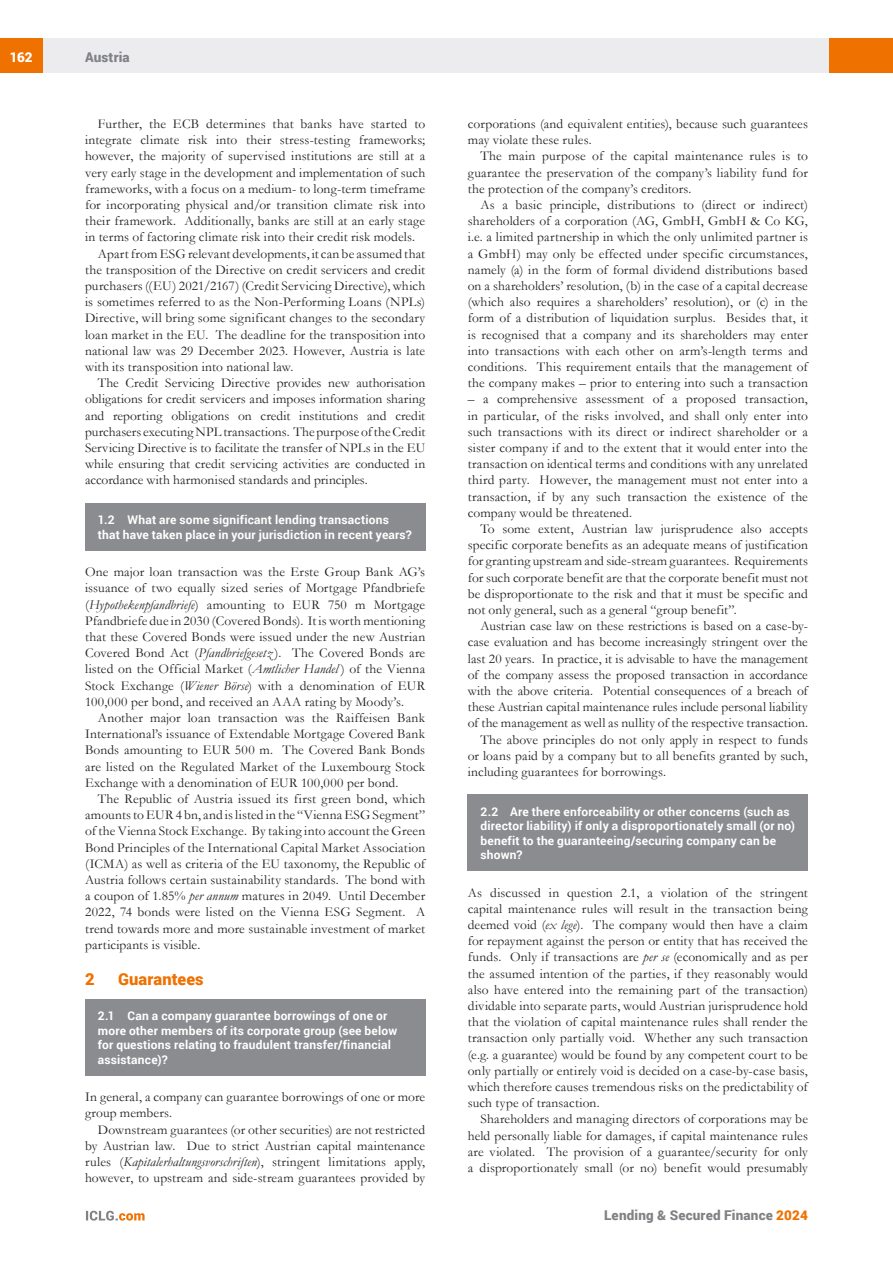
<style>
.page{position:relative;width:893px;height:1263px;background:#fff}
.page>*{position:absolute;margin:0;border:0;box-sizing:border-box;transform-origin:0 0}
.t1{font:900 16.5px "Roboto";letter-spacing:.005em;color:#ef7100}
.t2{font:13.5px/16.2px "Garamond";letter-spacing:.005em;color:#231f20;text-align:justify}
.t3{font:900 13.5px "Roboto";letter-spacing:.015em;color:#808285}
.t4{font:900 13.5px "Roboto";color:#fff}
.t5{font:700 12px/14.4px "Roboto";letter-spacing:.015em;color:#fff}
.s1{font-style:italic}
.s2{color:#ef7100}
</style>
<div class="page">
<div style="left:43px;top:38px;width:786px;height:34px;background:#ececee"></div>
<div style="left:0;top:38px;width:43px;height:34px;background:#ef7100"></div>
<div style="left:829px;top:38px;width:64px;height:34px;background:#ef7100"></div>
<svg style="left:86px;top:1211px;width:59px;height:9px"></svg>
<div style="left:468px;top:795px;width:340px;height:76px;background:#8a8c8f"></div>
<div style="left:85px;top:503px;width:340px;height:47px;background:#8a8c8f"></div>
<div style="left:85px;top:999px;width:340px;height:76px;background:#8a8c8f"></div>
<p class="t4" style="left:10px;top:48px;width:24px">162</p>
<p class="t3" style="left:85px;top:48px;width:46px">Austria</p>
<p class="t2" style="left:98px;top:115px;width:329px">Further, the ECB determines that banks have started to</p>
<p class="t2" style="left:85px;top:131px;width:342px">integrate climate risk into their stress-testing frameworks;</p>
<p class="t2" style="left:85px;top:148px;width:342px">however, the majority of supervised institutions are still at a</p>
<p class="t2" style="left:85px;top:164px;width:342px">very early stage in the development and implementation of such</p>
<p class="t2" style="left:85px;top:180px;width:342px">frameworks, with a focus on a medium- to long-term timeframe</p>
<p class="t2" style="left:85px;top:196px;width:342px">for incorporating physical and/or transition climate risk into</p>
<p class="t2" style="left:85px;top:212px;width:342px">their framework. Additionally, banks are still at an early stage</p>
<p class="t2" style="left:85px;top:229px;width:332px">in terms of factoring climate risk into their credit risk models.</p>
<p class="t2" style="left:98px;top:245px;width:329px">Apart from ESG relevant developments, it can be assumed that</p>
<p class="t2" style="left:85px;top:261px;width:342px">the transposition of the Directive on credit servicers and credit</p>
<p class="t2" style="left:85px;top:277px;width:342px">purchasers ((EU) 2021/2167) (Credit Servicing Directive), which</p>
<p class="t2" style="left:85px;top:293px;width:342px">is sometimes referred to as the Non-Performing Loans (NPLs)</p>
<p class="t2" style="left:85px;top:310px;width:342px">Directive, will bring some significant changes to the secondary</p>
<p class="t2" style="left:85px;top:326px;width:342px">loan market in the EU. The deadline for the transposition into</p>
<p class="t2" style="left:85px;top:342px;width:342px">national law was 29 December 2023. However, Austria is late</p>
<p class="t2" style="left:85px;top:358px;width:210px">with its transposition into national law.</p>
<p class="t2" style="left:98px;top:374px;width:329px">The Credit Servicing Directive provides new authorisation</p>
<p class="t2" style="left:85px;top:391px;width:342px">obligations for credit servicers and imposes information sharing</p>
<p class="t2" style="left:85px;top:407px;width:342px">and reporting obligations on credit institutions and credit</p>
<p class="t2" style="left:85px;top:423px;width:342px">purchasers executing NPL transactions. The purpose of the Credit</p>
<p class="t2" style="left:85px;top:439px;width:342px">Servicing Directive is to facilitate the transfer of NPLs in the EU</p>
<p class="t2" style="left:85px;top:455px;width:342px">while ensuring that credit servicing activities are conducted in</p>
<p class="t2" style="left:85px;top:472px;width:284px">accordance with harmonised standards and principles.</p>
<p class="t5" style="left:98px;top:512px;width:315px">1.2 What are some significant lending transactions that have taken place in your jurisdiction in recent years?</p>
<p class="t2" style="left:85px;top:563px;width:342px">One major loan transaction was the Erste Group Bank AG’s issuance of two equally sized series of Mortgage Pfandbriefe (<span class="s1">Hypothekenpfandbriefe</span>) amounting to EUR 750 m Mortgage Pfandbriefe due in 2030 (Covered Bonds). It is worth mentioning that these Covered Bonds were issued under the new Austrian Covered Bond Act (<span class="s1">Pfandbriefgesetz</span> ). The Covered Bonds are listed on the Official Market (<span class="s1">Amtlicher Handel</span> ) of the Vienna Stock Exchange (<span class="s1">Wiener Börse</span>) with a denomination of EUR 100,000 per bond, and received an AAA rating by Moody’s.</p>
<p class="t2" style="left:85px;top:709px;width:342px;text-indent:13px">Another major loan transaction was the Raiffeisen Bank International’s issuance of Extendable Mortgage Covered Bank Bonds amounting to EUR 500 m. The Covered Bank Bonds are listed on the Regulated Market of the Luxembourg Stock Exchange with a denomination of EUR 100,000 per bond.</p>
<p class="t2" style="left:85px;top:790px;width:342px;text-indent:13px">The Republic of Austria issued its first green bond, which amounts to EUR 4 bn, and is listed in the “Vienna ESG Segment” of the Vienna Stock Exchange. By taking into account the Green Bond Principles of the International Capital Market Association (ICMA) as well as criteria of the EU taxonomy, the Republic of Austria follows certain sustainability standards. The bond with a coupon of 1.85% <span class="s1">per annum</span> matures in 2049. Until December 2022, 74 bonds were listed on the Vienna ESG Segment. A trend towards more and more sustainable investment of market participants is visible.</p>
<p class="t1" style="left:85px;top:967px;width:11px">2</p>
<p class="t1" style="left:118px;top:967px;width:87px">Guarantees</p>
<p class="t5" style="left:98px;top:1008px;width:301px">2.1 Can a company guarantee borrowings of one or more other members of its corporate group (see below for questions relating to fraudulent transfer/financial assistance)?</p>
<p class="t2" style="left:85px;top:1088px;width:342px">In general, a company can guarantee borrowings of one or more group members.</p>
<p class="t2" style="left:85px;top:1121px;width:342px;text-indent:13px">Downstream guarantees (or other securities) are not restricted by Austrian law. Due to strict Austrian capital maintenance rules (<span class="s1">Kapitalerhaltungsvorschriften</span>), stringent limitations apply, however, to upstream and side-stream guarantees provided by</p>
<p class="t2" style="left:468px;top:115px;width:342px">corporations (and equivalent entities), because such guarantees may violate these rules.</p>
<p class="t2" style="left:468px;top:148px;width:342px;text-indent:13px">The main purpose of the capital maintenance rules is to guarantee the preservation of the company’s liability fund for the protection of the company’s creditors.</p>
<p class="t2" style="left:468px;top:196px;width:342px;text-indent:13px">As a basic principle, distributions to (direct or indirect) shareholders of a corporation (AG, GmbH, GmbH &amp; Co KG, i.e. a limited partnership in which the only unlimited partner is a GmbH) may only be effected under specific circumstances, namely (a) in the form of formal dividend distributions based on a shareholders’ resolution, (b) in the case of a capital decrease (which also requires a shareholders’ resolution), or (c) in the form of a distribution of liquidation surplus. Besides that, it is recognised that a company and its shareholders may enter into transactions with each other on arm’s-length terms and conditions. This requirement entails that the management of the company makes – prior to entering into such a transaction</p>
<p class="t2" style="left:468px;top:391px;width:342px">– a comprehensive assessment of a proposed transaction, in particular, of the risks involved, and shall only enter into such transactions with its direct or indirect shareholder or a sister company if and to the extent that it would enter into the transaction on identical terms and conditions with any unrelated third party. However, the management must not enter into a transaction, if by any such transaction the existence of the company would be threatened.</p>
<p class="t2" style="left:468px;top:520px;width:342px;text-indent:13px">To some extent, Austrian law jurisprudence also accepts specific corporate benefits as an adequate means of justification for granting upstream and side-stream guarantees. Requirements for such corporate benefit are that the corporate benefit must not be disproportionate to the risk and that it must be specific and not only general, such as a general “group benefit”.</p>
<p class="t2" style="left:480px;top:617px;width:329px">Austrian case law on these restrictions is based on a case-by-</p>
<p class="t2" style="left:468px;top:634px;width:342px">case evaluation and has become increasingly stringent over the</p>
<p class="t2" style="left:468px;top:650px;width:342px">last 20 years. In practice, it is advisable to have the management</p>
<p class="t2" style="left:468px;top:666px;width:342px">of the company assess the proposed transaction in accordance</p>
<p class="t2" style="left:468px;top:682px;width:342px">with the above criteria. Potential consequences of a breach of</p>
<p class="t2" style="left:468px;top:698px;width:342px">these Austrian capital maintenance rules include personal liability</p>
<p class="t2" style="left:468px;top:715px;width:342px">of the management as well as nullity of the respective transaction.</p>
<p class="t2" style="left:480px;top:731px;width:329px">The above principles do not only apply in respect to funds</p>
<p class="t2" style="left:468px;top:747px;width:342px">or loans paid by a company but to all benefits granted by such,</p>
<p class="t2" style="left:468px;top:763px;width:200px">including guarantees for borrowings.</p>
<p class="t5" style="left:480px;top:804px;width:316px">2.2 Are there enforceability or other concerns (such as director liability) if only a disproportionately small (or no) benefit to the guaranteeing/securing company can be shown?</p>
<p class="t2" style="left:468px;top:884px;width:342px">As discussed in question 2.1, a violation of the stringent capital maintenance rules will result in the transaction being deemed void (<span class="s1">ex lege</span>). The company would then have a claim for repayment against the person or entity that has received the funds. Only if transactions are <span class="s1">per se</span> (economically and as per the assumed intention of the parties, if they reasonably would also have entered into the remaining part of the transaction) dividable into separate parts, would Austrian jurisprudence hold that the violation of capital maintenance rules shall render the transaction only partially void. Whether any such transaction (e.g. a guarantee) would be found by any competent court to be only partially or entirely void is decided on a case-by-case basis, which therefore causes tremendous risks on the predictability of such type of transaction.</p>
<p class="t2" style="left:468px;top:1111px;width:342px;text-indent:13px">Shareholders and managing directors of corporations may be held personally liable for damages, if capital maintenance rules are violated. The provision of a guarantee/security for only a disproportionately small (or no) benefit would presumably</p>
<p class="t3" style="left:604px;top:1206px;width:205px">Lending &amp; Secured Finance <span class="s2">2024</span></p>
</div>
